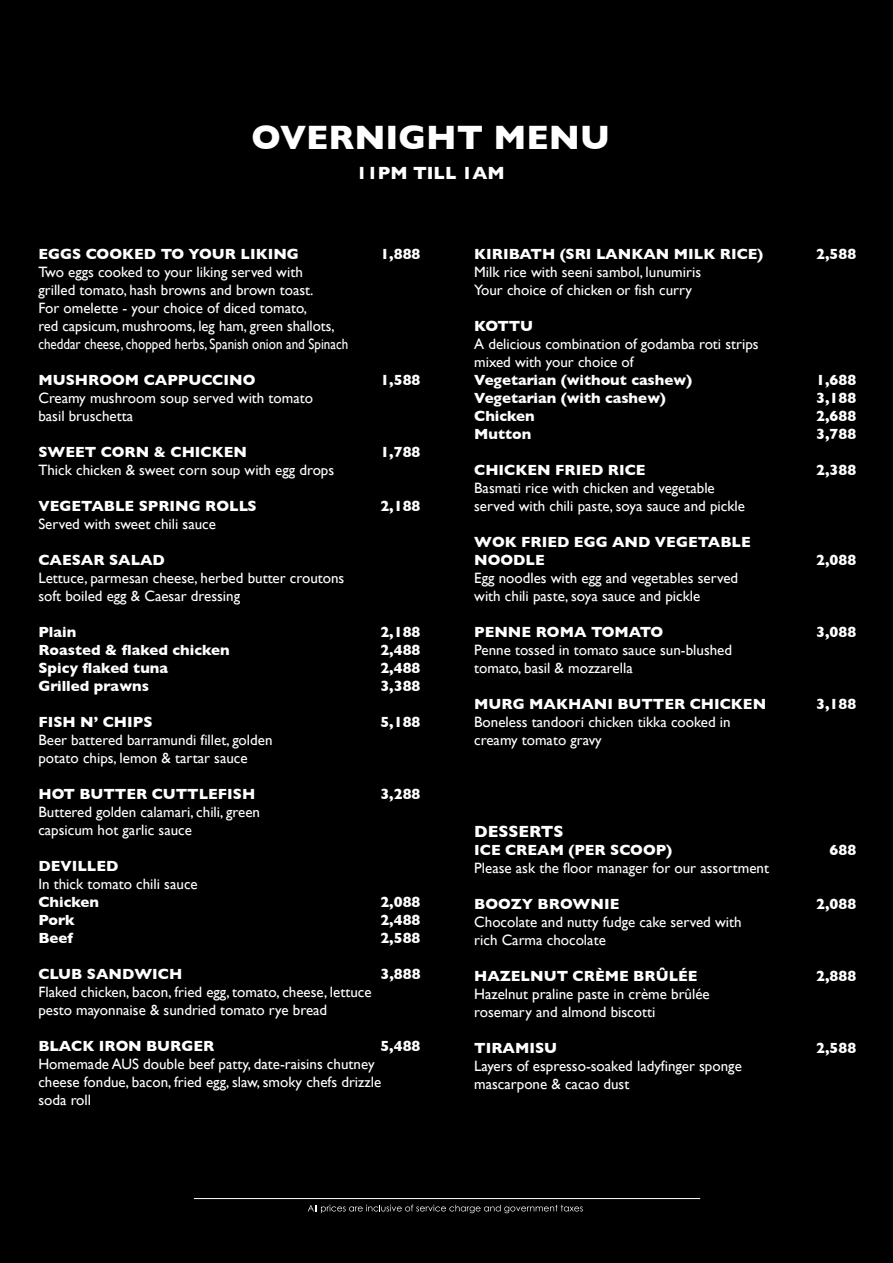
<style>
.page{position:relative;width:893px;height:1263px;background:#000}
.page>*{position:absolute;margin:0;border:0;box-sizing:border-box;transform-origin:0 0}
.t1{font:700 34.5px "Gill Sans";color:#fff}
.t2{font:700 18px "Gill Sans";color:#fff}
.t3{font:700 16.5px "Gill Sans";color:#fff}
.t4{font:15px/18px "Gill Sans";color:#fff}
.t5{font:700 15px/18px "Gill Sans";color:#fff}
</style>
<div class="page">
<svg style="left:308px;top:1204px;width:275px;height:9px"></svg>
<hr style="left:194px;top:1198px;width:506px;height:1px;background:#fff">
<h1 class="t1" style="left:251px;top:117px;width:360px">OVERNIGHT MENU</h1>
<p class="t2" style="left:356px;top:162px;width:150px">11PM TILL 1AM</p>
<p class="t5" style="left:38px;top:245px;width:262px">EGGS COOKED TO YOUR LIKING</p>
<p class="t5" style="left:380px;top:245px;width:42px">1,888</p>
<p class="t4" style="left:38px;top:263px;width:311px">Two eggs cooked to your liking served with<br>grilled tomato, hash browns and brown toast.<br>For omelette - your choice of diced tomato,<br>red capsicum, mushrooms, leg ham, green shallots, cheddar cheese, chopped herbs, Spanish onion and Spinach</p>
<p class="t5" style="left:38px;top:371px;width:219px">MUSHROOM CAPPUCCINO</p>
<p class="t5" style="left:380px;top:371px;width:42px">1,588</p>
<p class="t4" style="left:38px;top:389px;width:276px">Creamy mushroom soup served with tomato basil bruschetta</p>
<p class="t5" style="left:38px;top:443px;width:210px">SWEET CORN &amp; CHICKEN</p>
<p class="t5" style="left:380px;top:443px;width:42px">1,788</p>
<p class="t4" style="left:38px;top:461px;width:297px">Thick chicken &amp; sweet corn soup with egg drops</p>
<p class="t5" style="left:38px;top:497px;width:220px">VEGETABLE SPRING ROLLS</p>
<p class="t5" style="left:380px;top:497px;width:42px">2,188</p>
<p class="t4" style="left:38px;top:515px;width:179px">Served with sweet chili sauce</p>
<p class="t5" style="left:38px;top:551px;width:128px">CAESAR SALAD</p>
<p class="t4" style="left:38px;top:569px;width:307px">Lettuce, parmesan cheese, herbed butter croutons soft boiled egg &amp; Caesar dressing</p>
<p class="t5" style="left:38px;top:623px;width:39px">Plain</p>
<p class="t5" style="left:380px;top:623px;width:42px">2,188</p>
<p class="t5" style="left:38px;top:641px;width:193px">Roasted &amp; flaked chicken</p>
<p class="t5" style="left:380px;top:641px;width:42px">2,488</p>
<p class="t5" style="left:38px;top:659px;width:131px">Spicy flaked tuna</p>
<p class="t5" style="left:380px;top:659px;width:42px">2,488</p>
<p class="t5" style="left:38px;top:677px;width:112px">Grilled prawns</p>
<p class="t5" style="left:380px;top:677px;width:42px">3,388</p>
<p class="t5" style="left:38px;top:713px;width:116px">FISH N’ CHIPS</p>
<p class="t5" style="left:380px;top:713px;width:42px">5,188</p>
<p class="t4" style="left:38px;top:731px;width:236px">Beer battered barramundi fillet, golden potato chips, lemon &amp; tartar sauce</p>
<p class="t5" style="left:38px;top:785px;width:218px">HOT BUTTER CUTTLEFISH</p>
<p class="t5" style="left:380px;top:785px;width:42px">3,288</p>
<p class="t4" style="left:38px;top:803px;width:223px">Buttered golden calamari, chili, green capsicum hot garlic sauce</p>
<p class="t5" style="left:38px;top:857px;width:82px">DEVILLED</p>
<p class="t4" style="left:38px;top:875px;width:161px">In thick tomato chili sauce</p>
<p class="t5" style="left:38px;top:893px;width:62px">Chicken</p>
<p class="t5" style="left:380px;top:893px;width:42px">2,088</p>
<p class="t5" style="left:38px;top:911px;width:38px">Pork</p>
<p class="t5" style="left:380px;top:911px;width:42px">2,488</p>
<p class="t5" style="left:38px;top:929px;width:36px">Beef</p>
<p class="t5" style="left:380px;top:929px;width:42px">2,588</p>
<p class="t5" style="left:38px;top:965px;width:145px">CLUB SANDWICH</p>
<p class="t5" style="left:380px;top:965px;width:42px">3,888</p>
<p class="t4" style="left:38px;top:983px;width:335px">Flaked chicken, bacon, fried egg, tomato, cheese, lettuce pesto mayonnaise &amp; sundried tomato rye bread</p>
<p class="t5" style="left:38px;top:1037px;width:177px">BLACK IRON BURGER</p>
<p class="t5" style="left:380px;top:1037px;width:42px">5,488</p>
<p class="t4" style="left:38px;top:1055px;width:344px">Homemade AUS double beef patty, date-raisins chutney cheese fondue, bacon, fried egg, slaw, smoky chefs drizzle soda roll</p>
<p class="t5" style="left:474px;top:245px;width:291px">KIRIBATH (SRI LANKAN MILK RICE)</p>
<p class="t5" style="left:816px;top:245px;width:42px">2,588</p>
<p class="t4" style="left:474px;top:263px;width:228px">Milk rice with seeni sambol, lunumiris<br>Your choice of chicken or fish curry</p>
<p class="t5" style="left:474px;top:317px;width:61px">KOTTU</p>
<p class="t4" style="left:474px;top:335px;width:286px">A delicious combination of godamba roti strips mixed with your choice of</p>
<p class="t5" style="left:474px;top:371px;width:219px">Vegetarian (without cashew)</p>
<p class="t5" style="left:816px;top:371px;width:42px">1,688</p>
<p class="t5" style="left:474px;top:389px;width:193px">Vegetarian (with cashew)</p>
<p class="t5" style="left:816px;top:389px;width:42px">3,188</p>
<p class="t5" style="left:474px;top:407px;width:62px">Chicken</p>
<p class="t5" style="left:816px;top:407px;width:42px">2,688</p>
<p class="t5" style="left:474px;top:425px;width:59px">Mutton</p>
<p class="t5" style="left:816px;top:425px;width:42px">3,788</p>
<p class="t5" style="left:474px;top:461px;width:173px">CHICKEN FRIED RICE</p>
<p class="t5" style="left:816px;top:461px;width:42px">2,388</p>
<p class="t4" style="left:474px;top:479px;width:272px">Basmati rice with chicken and vegetable served with chili paste, soya sauce and pickle</p>
<p class="t5" style="left:474px;top:533px;width:278px">WOK FRIED EGG AND VEGETABLE<br>NOODLE</p>
<p class="t5" style="left:816px;top:551px;width:42px">2,088</p>
<p class="t4" style="left:474px;top:569px;width:265px">Egg noodles with egg and vegetables served with chili paste, soya sauce and pickle</p>
<p class="t5" style="left:474px;top:623px;width:191px">PENNE ROMA TOMATO</p>
<p class="t5" style="left:816px;top:623px;width:42px">3,088</p>
<p class="t4" style="left:474px;top:641px;width:259px">Penne tossed in tomato sauce sun-blushed tomato, basil &amp; mozzarella</p>
<p class="t5" style="left:474px;top:695px;width:294px">MURG MAKHANI BUTTER CHICKEN</p>
<p class="t5" style="left:816px;top:695px;width:42px">3,188</p>
<p class="t4" style="left:474px;top:713px;width:258px">Boneless tandoori chicken tikka cooked in creamy tomato gravy</p>
<p class="t3" style="left:474px;top:821px;width:91px">DESSERTS</p>
<p class="t5" style="left:474px;top:841px;width:199px">ICE CREAM (PER SCOOP)</p>
<p class="t5" style="left:830px;top:841px;width:28px">688</p>
<p class="t4" style="left:474px;top:859px;width:296px">Please ask the floor manager for our assortment</p>
<p class="t5" style="left:474px;top:895px;width:147px">BOOZY BROWNIE</p>
<p class="t5" style="left:816px;top:895px;width:42px">2,088</p>
<p class="t4" style="left:474px;top:913px;width:269px">Chocolate and nutty fudge cake served with rich Carma chocolate</p>
<p class="t5" style="left:474px;top:967px;width:225px">HAZELNUT CRÈME BRÛLÉE</p>
<p class="t5" style="left:816px;top:967px;width:42px">2,888</p>
<p class="t4" style="left:474px;top:985px;width:237px">Hazelnut praline paste in crème brûlée rosemary and almond biscotti</p>
<p class="t5" style="left:474px;top:1039px;width:85px">TIRAMISU</p>
<p class="t5" style="left:816px;top:1039px;width:42px">2,588</p>
<p class="t4" style="left:474px;top:1057px;width:269px">Layers of espresso-soaked ladyfinger sponge mascarpone &amp; cacao dust</p>
</div>
